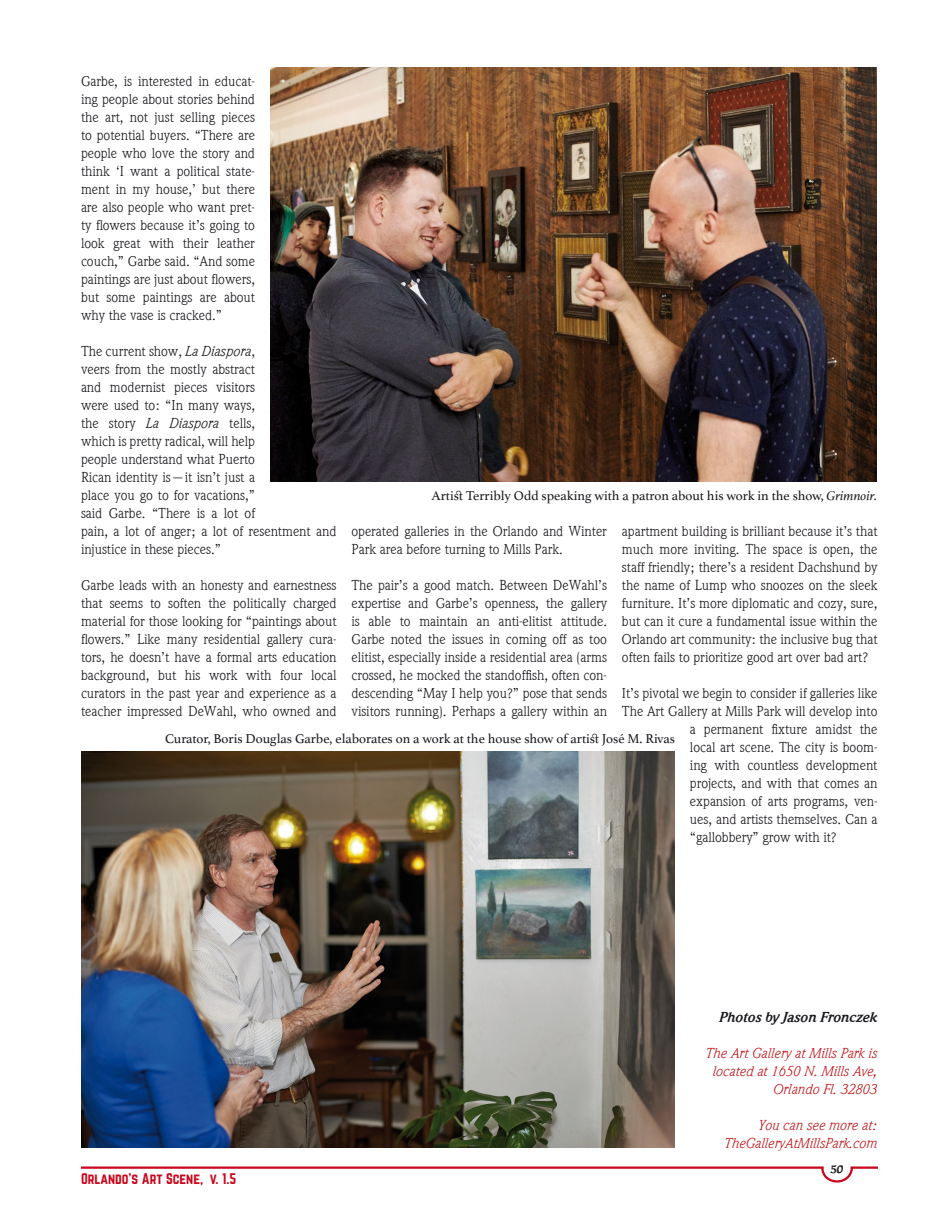
<style>
.page{position:relative;width:945px;height:1215px;background:#fff}
.page>*{position:absolute;margin:0;border:0;box-sizing:border-box;transform-origin:0 0}
.t1{font:15px/18px "Weidemann ITC";color:#1a171c;text-align:justify}
.t2{font:italic 15px/18px "Weidemann ITC";color:#c0181d;text-align:right}
.t3{font:italic 700 15px "Weidemann ITC";color:#1a171c}
.t4{font:13.5px "Athelas";color:#1a171c}
.t5{font:13.5px "Norwester";color:#c9071d}
.t6{font:13.5px "Trattatello";color:#1a171c}
.s1{font-style:italic}
</style>
<div class="page">
<hr style="left:851px;top:1166px;width:27px;height:3px;background:#c9071d">
<hr style="left:81px;top:1166px;width:743px;height:3px;background:#c9071d">
<svg style="left:820px;top:1166px;width:34px;height:17px"></svg>
<img style="left:81px;top:752px;width:594px;height:396px">
<img style="left:270px;top:68px;width:607px;height:414px">
<p class="t1" style="left:81px;top:72px;width:176px">Garbe, is interested in educat&shy;ing people about stories behind the art, not just selling pieces to potential buyers. “There are people who love the story and think ‘I want a political state&shy;ment in my house,’ but there are also people who want pret&shy;ty flowers because it’s going to look great with their leather couch,” Garbe said. “And some paintings are just about flowers, but some paintings are about why the vase is cracked.”</p>
<p class="t1" style="left:81px;top:342px;width:257px;text-align:left">The current show, <span class="s1">La Diaspora</span>,<br>veers from the mostly abstract<br>and modernist pieces visitors<br>were used to: “In many ways,<br>the story <span class="s1">La Diaspora</span> tells,<br>which is pretty radical, will help<br>people understand what Puerto<br>Rican identity is—it isn’t just a<br>place you go to for vacations,”<br>said Garbe. “There is a lot of<br>pain, a lot of anger; a lot of resentment and injustice in these pieces.”</p>
<p class="t1" style="left:81px;top:576px;width:257px">Garbe leads with an honesty and earnestness that seems to soften the politically charged material for those looking for “paintings about flowers.” Like many residential gallery cura&shy;tors, he doesn’t have a formal arts education background, but his work with four local curators in the past year and experience as a teacher impressed DeWahl, who owned and</p>
<p class="t4" style="left:432px;top:488px;width:447px">Artist Terribly Odd speaking with a patron about his work in the show, <span class="s1">Grimnoir.</span></p>
<p class="t1" style="left:622px;top:522px;width:257px">apartment building is brilliant because it’s that much more inviting. The space is open, the staff friendly; there’s a resident Dachshund by the name of Lump who snoozes on the sleek furniture. It’s more diplomatic and cozy, sure, but can it cure a fundamental issue within the Orlando art community: the inclusive bug that often fails to prioritize good art over bad art?</p>
<p class="t1" style="left:622px;top:684px;width:257px">It’s pivotal we begin to consider if galleries like</p>
<p class="t1" style="left:622px;top:702px;width:257px">The Art Gallery at Mills Park will develop into</p>
<p class="t1" style="left:690px;top:720px;width:189px">a permanent fixture amidst the</p>
<p class="t1" style="left:690px;top:738px;width:189px">local art scene. The city is boom-</p>
<p class="t1" style="left:690px;top:756px;width:189px">ing with countless development</p>
<p class="t1" style="left:690px;top:774px;width:189px">projects, and with that comes an</p>
<p class="t1" style="left:690px;top:792px;width:189px">expansion of arts programs, ven-</p>
<p class="t1" style="left:690px;top:810px;width:189px">ues, and artists themselves. Can a</p>
<p class="t1" style="left:690px;top:828px;width:148px">“gallobbery” grow with it?</p>
<p class="t1" style="left:351px;top:522px;width:257px">operated galleries in the Orlando and Winter<br>Park area before turning to Mills Park.</p>
<p class="t1" style="left:351px;top:576px;width:257px">The pair’s a good match. Between DeWahl’s expertise and Garbe’s openness, the gallery is able to maintain an anti-elitist attitude.<br>Garbe noted the issues in coming off as too elitist, especially inside a residential area (arms crossed, he mocked the standoffish, often con&shy;descending “May I help you?” pose that sends visitors running). Perhaps a gallery within an</p>
<p class="t4" style="left:165px;top:731px;width:511px">Curator, Boris Douglas Garbe, elaborates on a work at the house show of artist José M. Rivas</p>
<p class="t5" style="left:81px;top:1172px;width:157px">Orlando’s Art Scene, v. 1.5</p>
<p class="t3" style="left:720px;top:1010px;width:159px">Photos by Jason Fronczek</p>
<p class="t2" style="left:706px;top:1044px;width:173px">The Art Gallery at Mills Park is located at 1650 N. Mills Ave,<br>Orlando Fl. 32803</p>
<p class="t2" style="left:725px;top:1116px;width:154px">You can see more at:<br>TheGalleryAtMillsPark.com</p>
<p class="t6" style="left:831px;top:1161px;width:14px">50</p>
</div>
